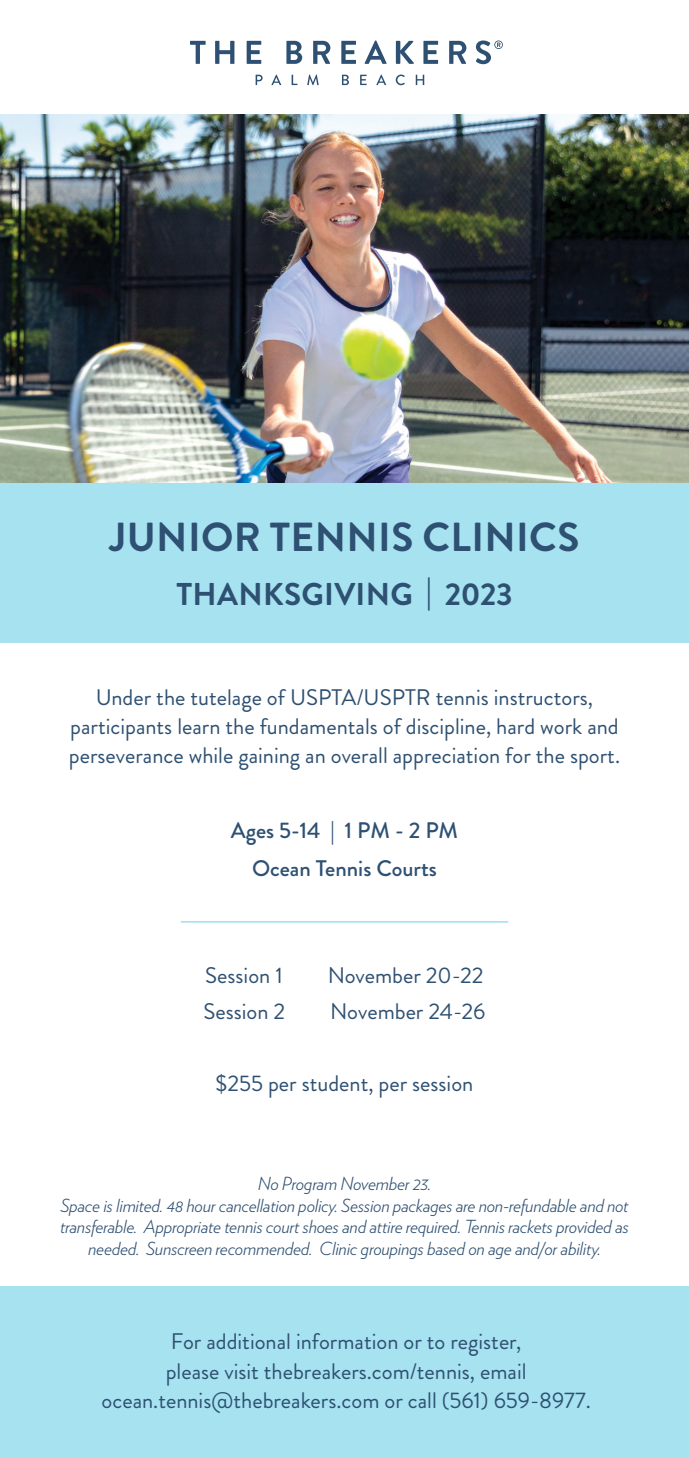
<style>
.page{position:relative;width:689px;height:1458px;background:#fff}
.page>*{position:absolute;margin:0;border:0;box-sizing:border-box;transform-origin:0 0}
.t1{font:700 40.5px "Brandon Grotesque";letter-spacing:.01em;color:#2e5072}
.t2{font:700 31.5px "Brandon Grotesque";letter-spacing:.01em;color:#2e5072}
.t3{font:22.5px/29.2px "Brandon Grotesque";color:#2e5072;text-align:center}
.t4{font:500 22.5px "Brandon Grotesque";color:#2e5072}
.t5{font:italic 300 18px/21.6px "Verlag";letter-spacing:-.01em;color:#2e5072;text-align:center}
</style>
<div class="page">
<div style="left:0;top:1286px;width:688px;height:172px;background:#a7e2f0"></div>
<img style="left:0;top:115px;width:688px;height:369px">
<div style="left:0;top:484px;width:688px;height:159px;background:#a7e2f0"></div>
<hr style="left:181px;top:921px;width:327px;height:2px;background:#a7e2f0">
<svg style="left:255px;top:75px;width:7px;height:10px"></svg>
<svg style="left:271px;top:75px;width:10px;height:10px"></svg>
<svg style="left:291px;top:75px;width:6px;height:10px"></svg>
<svg style="left:307px;top:75px;width:11px;height:10px"></svg>
<svg style="left:342px;top:75px;width:7px;height:10px"></svg>
<svg style="left:360px;top:75px;width:6px;height:10px"></svg>
<svg style="left:376px;top:75px;width:10px;height:10px"></svg>
<svg style="left:395px;top:75px;width:10px;height:10px"></svg>
<svg style="left:415px;top:75px;width:9px;height:10px"></svg>
<svg style="left:190px;top:41px;width:15px;height:23px"></svg>
<svg style="left:215px;top:41px;width:19px;height:23px"></svg>
<svg style="left:246px;top:41px;width:15px;height:23px"></svg>
<svg style="left:286px;top:41px;width:16px;height:23px"></svg>
<svg style="left:313px;top:41px;width:17px;height:23px"></svg>
<svg style="left:341px;top:41px;width:15px;height:23px"></svg>
<svg style="left:364px;top:40px;width:22px;height:24px"></svg>
<svg style="left:396px;top:41px;width:18px;height:23px"></svg>
<svg style="left:423px;top:41px;width:15px;height:23px"></svg>
<svg style="left:449px;top:41px;width:17px;height:23px"></svg>
<svg style="left:475px;top:40px;width:28px;height:24px"></svg>
<p class="t1" style="left:109px;top:508px;width:471px">JUNIOR TENNIS CLINICS</p>
<p class="t2" style="left:176px;top:572px;width:337px">THANKSGIVING | 2023</p>
<p class="t3" style="left:69px;top:682px;width:552px">Under the tutelage of USPTA/USPTR tennis instructors, participants learn the fundamentals of discipline, hard work and perseverance while gaining an overall appreciation for the sport.</p>
<p class="t4" style="left:231px;top:815px;width:229px">Ages 5-14 | 1 PM - 2 PM</p>
<p class="t4" style="left:252px;top:853px;width:186px">Ocean Tennis Courts</p>
<p class="t3" style="left:205px;top:961px;width:79px">Session 1</p>
<p class="t3" style="left:327px;top:961px;width:157px">November 20-22</p>
<p class="t3" style="left:203px;top:997px;width:83px">Session 2</p>
<p class="t3" style="left:330px;top:997px;width:157px">November 24-26</p>
<p class="t3" style="left:215px;top:1069px;width:259px">$255 per student, per session</p>
<p class="t5" style="left:258px;top:1172px;width:175px">No Program November 23.</p>
<p class="t5" style="left:60px;top:1193px;width:570px">Space is limited. 48 hour cancellation policy. Session packages are non-refundable and not transferable. Appropriate tennis court shoes and attire required. Tennis rackets provided as needed. Sunscreen recommended. Clinic groupings based on age and/or ability.</p>
<p class="t3" style="left:102px;top:1327px;width:490px">For additional information or to register,<br>please visit thebreakers.com/tennis, email ocean.tennis@thebreakers.com or call (561) 659-8977.</p>
</div>
